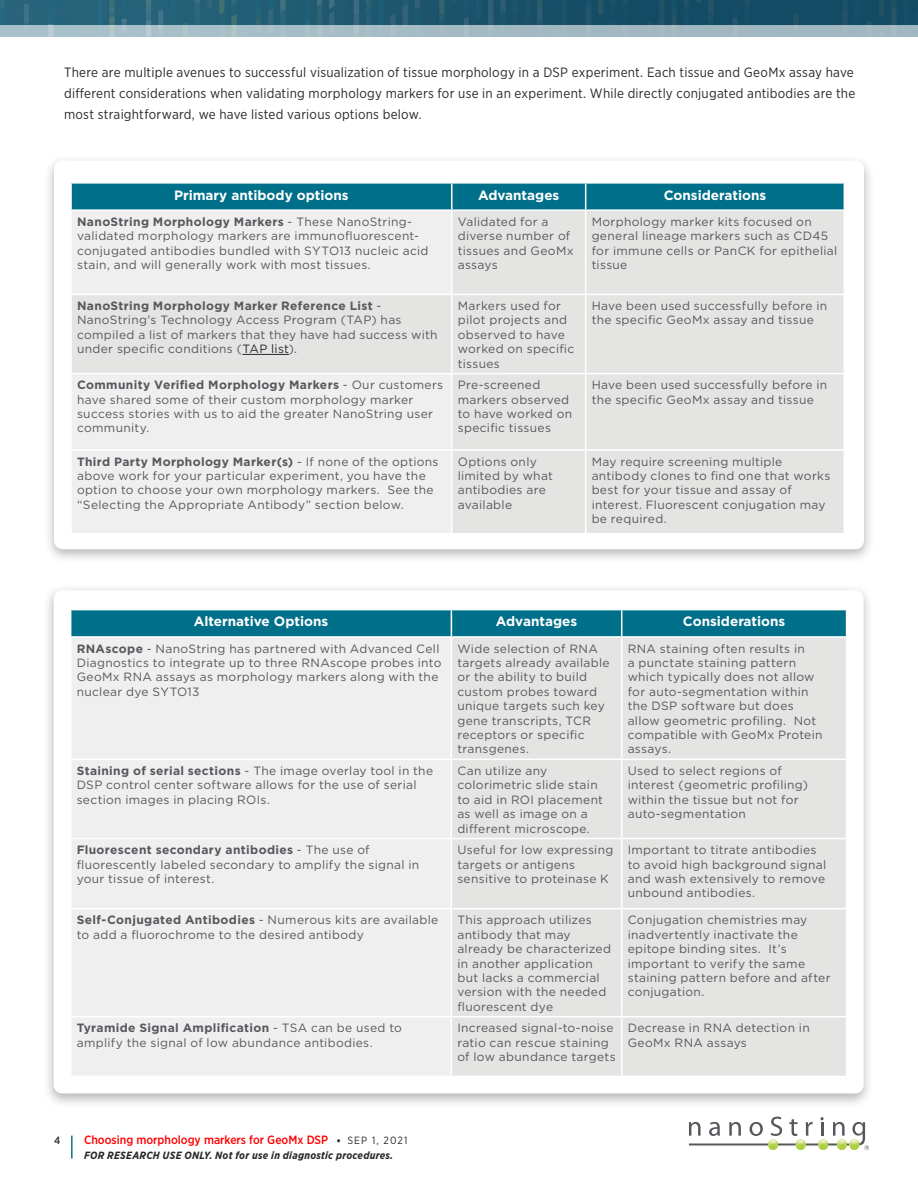
<style>
.page{position:relative;width:918px;height:1188px;background:#fff}
.page>*{position:absolute;margin:0;border:0;box-sizing:border-box;transform-origin:0 0}
.t1{font:13.5px/21px "Gotham Narrow";letter-spacing:.015em;color:#2b292a;text-align:justify}
.t2{font:700 13.5px "Gotham";color:#fff}
.t3{font:12px/14.4px "Gotham";letter-spacing:.025em;color:#56585d}
.t4{font:500 12px "Gotham Narrow";color:#f00}
.t5{font:italic 700 10.5px "Gotham Narrow";letter-spacing:.025em;color:#2b292a}
.t6{font:500 10.5px "Gotham Narrow";color:#2b292a}
.s1{font-weight:700}
.s2{color:#2b292a}
.s3{font-weight:400;color:#2b292a}
.s4{font-weight:400;font-size:10.5px;color:#2b292a}
</style>
<div class="page">
<svg style="left:689px;top:1117px;width:180px;height:33px"></svg>
<img style="left:0;top:0;width:918px;height:25px">
<div style="left:0;top:25px;width:918px;height:12px;background:#a5bbc4"></div>
<hr style="left:71px;top:1136px;width:2px;height:23px;background:#12738e">
<div style="left:43px;top:154px;width:832px;height:410px;background:#2b292a;opacity:.35"></div>
<div style="left:54px;top:160px;width:810px;height:389px;background:#fff;border-radius:9px"></div>
<svg style="left:72px;top:211px;width:772px;height:322px;fill:#e4e4e3"></svg>
<div style="left:71px;top:183px;width:774px;height:26px;background:#006f8a"></div>
<hr style="left:451px;top:295px;width:2px;height:78px;background:#fff">
<hr style="left:585px;top:295px;width:1px;height:78px;background:#fff">
<hr style="left:451px;top:211px;width:2px;height:83px;background:#fff">
<hr style="left:585px;top:211px;width:1px;height:83px;background:#fff">
<hr style="left:70px;top:294px;width:382px;height:1px;background:#fff">
<hr style="left:452px;top:294px;width:134px;height:1px;background:#fff">
<hr style="left:586px;top:294px;width:259px;height:1px;background:#fff">
<hr style="left:70px;top:373px;width:382px;height:1px;background:#fff">
<hr style="left:452px;top:373px;width:134px;height:1px;background:#fff">
<hr style="left:451px;top:374px;width:2px;height:75px;background:#fff">
<hr style="left:586px;top:373px;width:259px;height:1px;background:#fff">
<hr style="left:585px;top:374px;width:1px;height:75px;background:#fff">
<hr style="left:70px;top:449px;width:382px;height:2px;background:#fff">
<hr style="left:452px;top:449px;width:134px;height:2px;background:#fff">
<hr style="left:586px;top:449px;width:259px;height:2px;background:#fff">
<hr style="left:451px;top:451px;width:2px;height:82px;background:#fff">
<hr style="left:585px;top:451px;width:1px;height:82px;background:#fff">
<hr style="left:242px;top:354px;width:47px;height:1px;background:#2b292a">
<div style="left:43px;top:584px;width:831px;height:524px;background:#2b292a;opacity:.35"></div>
<div style="left:54px;top:590px;width:810px;height:503px;background:#fff;border-radius:9px"></div>
<div style="left:72px;top:638px;width:379px;height:438px;background:#f0efef"></div>
<div style="left:452px;top:638px;width:394px;height:438px;background:#e4e4e3"></div>
<div style="left:70px;top:610px;width:777px;height:26px;background:#006f8a"></div>
<hr style="left:621px;top:760px;width:1px;height:78px;background:#fff">
<hr style="left:621px;top:638px;width:1px;height:121px;background:#fff">
<hr style="left:70px;top:759px;width:381px;height:1px;background:#fff">
<hr style="left:451px;top:759px;width:171px;height:1px;background:#fff">
<hr style="left:622px;top:759px;width:225px;height:1px;background:#fff">
<hr style="left:70px;top:838px;width:381px;height:1px;background:#fff">
<hr style="left:451px;top:838px;width:171px;height:1px;background:#fff">
<hr style="left:622px;top:838px;width:225px;height:1px;background:#fff">
<hr style="left:621px;top:839px;width:1px;height:69px;background:#fff">
<hr style="left:70px;top:908px;width:381px;height:1px;background:#fff">
<hr style="left:451px;top:908px;width:171px;height:1px;background:#fff">
<hr style="left:622px;top:908px;width:225px;height:1px;background:#fff">
<hr style="left:621px;top:909px;width:1px;height:107px;background:#fff">
<hr style="left:70px;top:1016px;width:381px;height:1px;background:#fff">
<hr style="left:451px;top:1016px;width:171px;height:1px;background:#fff">
<hr style="left:622px;top:1016px;width:225px;height:1px;background:#fff">
<hr style="left:621px;top:1017px;width:1px;height:59px;background:#fff">
<p class="t1" style="left:64px;top:63px;width:793px">There are multiple avenues to successful visualization of tissue morphology in a DSP experiment. Each tissue and GeoMx assay have different considerations when validating morphology markers for use in an experiment. While directly conjugated antibodies are the most straightforward, we have listed various options below.</p>
<p class="t2" style="left:174px;top:189px;width:176px">Primary antibody options</p>
<p class="t2" style="left:478px;top:189px;width:83px">Advantages</p>
<p class="t2" style="left:664px;top:189px;width:104px">Considerations</p>
<p class="t3" style="left:77px;top:215px;width:353px"><span class="s1">NanoString Morphology Markers</span> - These NanoString&shy;validated morphology markers are immunofluorescent&shy;conjugated antibodies bundled with SYTO13 nucleic acid stain, and will generally work with most tissues.</p>
<p class="t3" style="left:458px;top:215px;width:117px">Validated for a diverse number of tissues and GeoMx assays</p>
<p class="t3" style="left:592px;top:215px;width:247px">Morphology marker kits focused on general lineage markers such as CD45 for immune cells or PanCK for epithelial tissue</p>
<p class="t3" style="left:77px;top:299px;width:362px"><span class="s1">NanoString Morphology Marker Reference List</span> - NanoString's Technology Access Program (TAP) has compiled a list of markers that they have had success with under specific conditions (<span class="s2">TAP list</span>).</p>
<p class="t3" style="left:458px;top:299px;width:118px">Markers used for pilot projects and observed to have worked on specific tissues</p>
<p class="t3" style="left:592px;top:299px;width:237px">Have been used successfully before in the specific GeoMx assay and tissue</p>
<p class="t3" style="left:77px;top:378px;width:368px"><span class="s1">Community Verified Morphology Markers</span> - Our customers have shared some of their custom morphology marker success stories with us to aid the greater NanoString user community.</p>
<p class="t3" style="left:458px;top:378px;width:116px">Pre-screened markers observed to have worked on specific tissues</p>
<p class="t3" style="left:592px;top:378px;width:237px">Have been used successfully before in the specific GeoMx assay and tissue</p>
<p class="t3" style="left:77px;top:455px;width:363px"><span class="s1">Third Party Morphology Marker(s)</span> - If none of the options above work for your particular experiment, you have the option to choose your own morphology markers. See the “Selecting the Appropriate Antibody” section below.</p>
<p class="t3" style="left:458px;top:455px;width:97px">Options only limited by what antibodies are available</p>
<p class="t3" style="left:592px;top:455px;width:240px">May require screening multiple antibody clones to find one that works best for your tissue and assay of interest. Fluorescent conjugation may be required.</p>
<p class="t2" style="left:194px;top:616px;width:136px">Alternative Options</p>
<p class="t2" style="left:496px;top:616px;width:83px">Advantages</p>
<p class="t2" style="left:683px;top:616px;width:104px">Considerations</p>
<p class="t3" style="left:77px;top:642px;width:366px"><span class="s1">RNAscope</span> - NanoString has partnered with Advanced Cell Diagnostics to integrate up to three RNAscope probes into GeoMx RNA assays as morphology markers along with the nuclear dye SYTO13</p>
<p class="t3" style="left:457px;top:642px;width:154px">Wide selection of RNA targets already available or the ability to build custom probes toward unique targets such key gene transcripts, TCR receptors or specific transgenes.</p>
<p class="t3" style="left:628px;top:642px;width:196px">RNA staining often results in<br>a punctate staining pattern which typically does not allow for auto-segmentation within the DSP software but does allow geometric profiling. Not compatible with GeoMx Protein assays.</p>
<p class="t3" style="left:77px;top:764px;width:358px"><span class="s1">Staining of serial sections</span> - The image overlay tool in the<br>DSP control center software allows for the use of serial section images in placing ROIs.</p>
<p class="t3" style="left:457px;top:764px;width:147px">Can utilize any colorimetric slide stain to aid in ROI placement as well as image on a different microscope.</p>
<p class="t3" style="left:628px;top:764px;width:182px">Used to select regions of interest (geometric profiling) within the tissue but not for auto-segmentation</p>
<p class="t3" style="left:77px;top:843px;width:344px"><span class="s1">Fluorescent secondary antibodies</span> - The use of fluorescently labeled secondary to amplify the signal in your tissue of interest.</p>
<p class="t3" style="left:457px;top:843px;width:157px">Useful for low expressing targets or antigens sensitive to proteinase K</p>
<p class="t3" style="left:628px;top:843px;width:200px">Important to titrate antibodies to avoid high background signal and wash extensively to remove unbound antibodies.</p>
<p class="t3" style="left:77px;top:914px;width:363px"><span class="s1">Self-Conjugated Antibodies</span> - Numerous kits are available to add a fluorochrome to the desired antibody</p>
<p class="t3" style="left:457px;top:914px;width:155px">This approach utilizes antibody that may already be characterized in another application but lacks a commercial version with the needed fluorescent dye</p>
<p class="t3" style="left:628px;top:914px;width:204px">Conjugation chemistries may inadvertently inactivate the epitope binding sites. It’s important to verify the same staining pattern before and after conjugation.</p>
<p class="t3" style="left:77px;top:1022px;width:327px"><span class="s1">Tyramide Signal Amplification</span> - TSA can be used to amplify the signal of low abundance antibodies.</p>
<p class="t3" style="left:457px;top:1022px;width:160px">Increased signal-to-noise ratio can rescue staining of low abundance targets</p>
<p class="t3" style="left:628px;top:1022px;width:184px">Decrease in RNA detection in<br>GeoMx RNA assays</p>
<p class="t6" style="left:54px;top:1135px;width:8px">4</p>
<p class="t4" style="left:84px;top:1134px;width:325px">Choosing morphology markers for GeoMx DSP <span class="s3">•</span> <span class="s4">SEP 1, 2021</span></p>
<p class="t5" style="left:84px;top:1150px;width:311px">FOR RESEARCH USE ONLY. Not for use in diagnostic procedures.</p>
</div>
